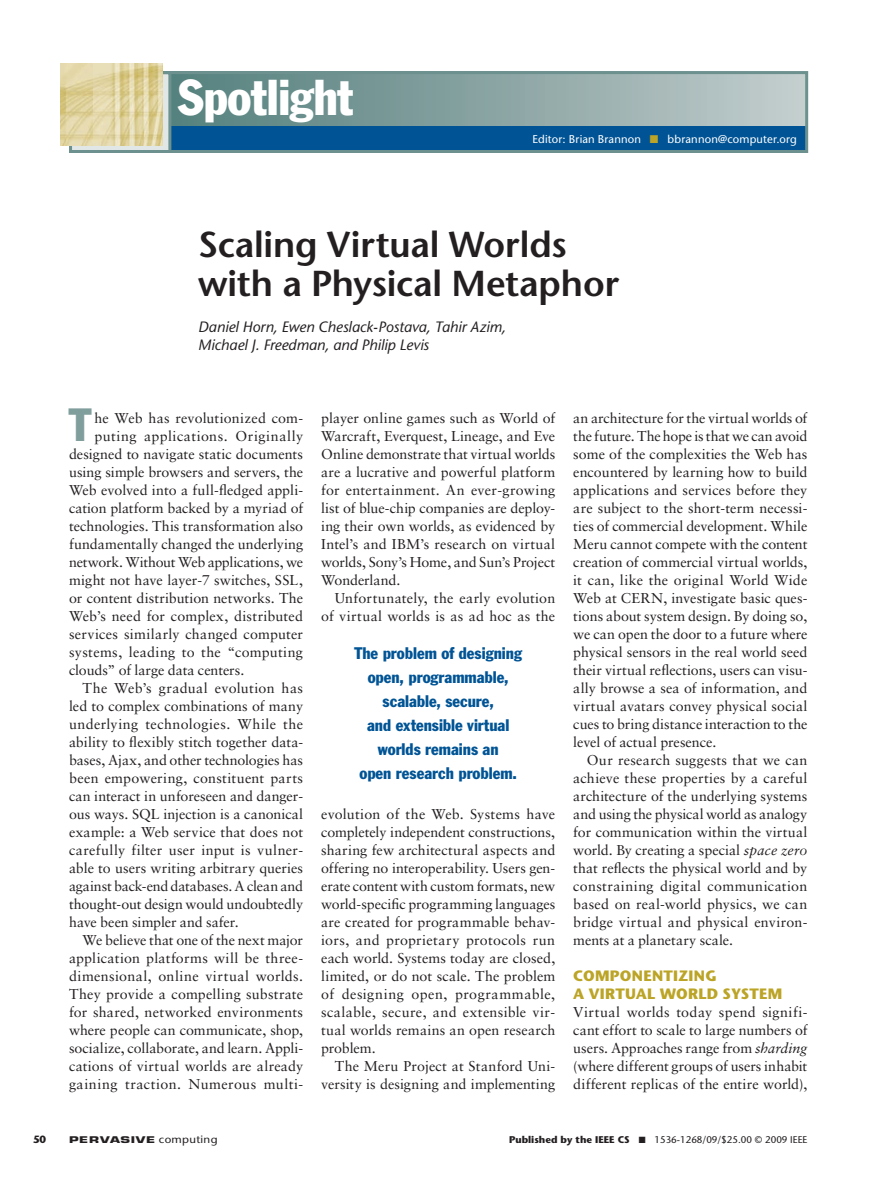
<style>
.page{position:relative;width:878px;height:1188px;background:#fff}
.page>*{position:absolute;margin:0;border:0;box-sizing:border-box;transform-origin:0 0}
.t1{font:condensed 49.5px "Franklin Gothic Std";color:#fff}
.t2{font:condensed 45.75px "Franklin Gothic Std";color:#809e9c}
.t3{font:600 36px/39px "Stone Sans Std";letter-spacing:-.005em;color:#231f20}
.t4{font:condensed 16.5px/24px "Franklin Gothic Std";color:#005495;text-align:center}
.t5{font:italic 500 15px/18px "Stone Sans Std";color:#231f20}
.t6{font:700 15px/18px "Stone Sans Std";letter-spacing:.015em;color:#bba426}
.t7{font:14.25px/18px "Sabon LT Std";letter-spacing:.005em;color:#231f20;text-align:justify}
.t8{font:14.25px "Sabon LT Std";letter-spacing:.025em;color:#231f20}
.t9{font:14.25px "Sabon LT Std";letter-spacing:.03em;color:#231f20}
.t10{font:14.25px "Sabon LT Std";letter-spacing:-.025em;color:#231f20}
.t11{font:14.25px "Sabon LT Std";letter-spacing:.035em;color:#231f20}
.t12{font:500 11.25px "Stone Sans Std";letter-spacing:.015em;color:#fff}
.t13{font:700 10.5px "Stone Sans Std";color:#231f20}
.t14{font:500 9.75px "Stone Sans Std";color:#231f20}
.t15{font:700 9px "Eurostile LT Std";letter-spacing:.05em;color:#231f20;scale:1.5 1}
.s1{color:#bba426}
.s2{font-style:italic}
.s3{font-family:"Stone Sans Std";font-weight:500;font-size:10.5px}
.s4{font-weight:700}
</style>
<div class="page">
<svg style="left:171px;top:75px;width:633px;height:51px;background:#8aa5a3"></svg>
<div style="left:170px;top:126px;width:637px;height:27px;background:#005495"></div>
<div style="left:69px;top:71px;width:739px;height:82px;border:3px solid #6d918f"></div>
<div style="left:69px;top:71px;width:102px;height:82px;background:#e1e6e6;border:3px solid #6d918f"></div>
<img style="left:60px;top:63px;width:103px;height:83px">
<h1 class="t1" style="left:178px;top:68px;width:177px">Spotlight</h1>
<p class="t12" style="left:532px;top:132px;width:266px">Editor: Brian Brannon <span class="s1">■</span> bbrannon@computer.org</p>
<h3 class="t3" style="left:198px;top:225px;width:422px">Scaling Virtual Worlds with a Physical Metaphor</h3>
<p class="t5" style="left:198px;top:318px;width:309px">Daniel Horn, Ewen Cheslack-Postava, Tahir Azim,<br>Michael J. Freedman, and Philip Levis</p>
<h2 class="t2" style="left:69px;top:397px;width:24px">T</h2>
<p class="t7" style="left:94px;top:409px;width:210px">he Web has revolutionized com-</p>
<p class="t11" style="left:94px;top:428px;width:210px">puting applications. Originally</p>
<p class="t7" style="left:69px;top:445px;width:235px">designed to navigate static documents</p>
<p class="t7" style="left:69px;top:463px;width:235px">using simple browsers and servers, the</p>
<p class="t7" style="left:69px;top:481px;width:235px">Web evolved into a full-fledged appli-</p>
<p class="t7" style="left:69px;top:499px;width:235px">cation platform backed by a myriad of</p>
<p class="t7" style="left:69px;top:517px;width:235px">technologies. This transformation also</p>
<p class="t7" style="left:69px;top:535px;width:235px">fundamentally changed the underlying</p>
<p class="t10" style="left:69px;top:554px;width:235px">network. Without Web applications, we</p>
<p class="t7" style="left:69px;top:571px;width:235px">might not have layer-7 switches, SSL,</p>
<p class="t7" style="left:69px;top:589px;width:235px">or content distribution networks. The</p>
<p class="t7" style="left:69px;top:607px;width:235px">Web’s need for complex, distributed</p>
<p class="t7" style="left:69px;top:625px;width:235px">services similarly changed computer</p>
<p class="t7" style="left:69px;top:643px;width:235px">systems, leading to the “computing</p>
<p class="t7" style="left:69px;top:661px;width:177px">clouds” of large data centers.</p>
<p class="t7" style="left:82px;top:679px;width:222px">The Web’s gradual evolution has</p>
<p class="t7" style="left:69px;top:697px;width:235px">led to complex combinations of many</p>
<p class="t8" style="left:69px;top:716px;width:235px">underlying technologies. While the</p>
<p class="t7" style="left:69px;top:733px;width:235px">ability to flexibly stitch together data-</p>
<p class="t7" style="left:69px;top:751px;width:235px">bases, Ajax, and other technologies has</p>
<p class="t7" style="left:69px;top:769px;width:235px">been empowering, constituent parts</p>
<p class="t7" style="left:69px;top:787px;width:235px">can interact in unforeseen and danger-</p>
<p class="t7" style="left:69px;top:805px;width:236px">ous ways. SQL injection is a canonical</p>
<p class="t7" style="left:69px;top:823px;width:235px">example: a Web service that does not</p>
<p class="t8" style="left:69px;top:841px;width:235px">carefully filter user input is vulner-</p>
<p class="t7" style="left:69px;top:859px;width:235px">able to users writing arbitrary queries</p>
<p class="t7" style="left:69px;top:877px;width:236px">against back-end databases. A clean and</p>
<p class="t7" style="left:69px;top:895px;width:235px">thought-out design would undoubtedly</p>
<p class="t7" style="left:69px;top:913px;width:171px">have been simpler and safer.</p>
<p class="t7" style="left:82px;top:931px;width:222px">We believe that one of the next major</p>
<p class="t8" style="left:69px;top:949px;width:235px">application platforms will be three-</p>
<p class="t9" style="left:69px;top:967px;width:235px">dimensional, online virtual worlds.</p>
<p class="t7" style="left:69px;top:985px;width:235px">They provide a compelling substrate</p>
<p class="t7" style="left:69px;top:1003px;width:235px">for shared, networked environments</p>
<p class="t7" style="left:69px;top:1021px;width:235px">where people can communicate, shop,</p>
<p class="t7" style="left:69px;top:1039px;width:235px">socialize, collaborate, and learn. Appli-</p>
<p class="t7" style="left:69px;top:1057px;width:236px">cations of virtual worlds are already</p>
<p class="t9" style="left:69px;top:1075px;width:235px">gaining traction. Numerous multi-</p>
<p class="t7" style="left:321px;top:409px;width:236px">player online games such as World of Warcraft, Everquest, Lineage, and Eve Online demonstrate that virtual worlds are a lucrative and powerful platform for entertainment. An ever-growing list of blue-chip companies are deploy&shy;ing their own worlds, as evidenced by Intel’s and IBM’s research on virtual worlds, Sony’s Home, and Sun’s Project Wonderland.</p>
<p class="t7" style="left:321px;top:589px;width:235px;text-align:right">Unfortunately, the early evolution of virtual worlds is as ad hoc as the</p>
<p class="t4" style="left:354px;top:641px;width:169px">The problem of designing open, programmable, scalable, secure,<br>and extensible virtual worlds remains an<br>open research problem.</p>
<p class="t7" style="left:321px;top:805px;width:235px">evolution of the Web. Systems have completely independent constructions, sharing few architectural aspects and offering no interoperability. Users gen&shy;erate content with custom formats, new world-specific programming languages are created for programmable behav&shy;iors, and proprietary protocols run each world. Systems today are closed, limited, or do not scale. The problem of designing open, programmable, scalable, secure, and extensible vir&shy;tual worlds remains an open research problem.</p>
<p class="t7" style="left:321px;top:1057px;width:235px;text-align:right">The Meru Project at Stanford Uni&shy;versity is designing and implementing</p>
<p class="t7" style="left:573px;top:409px;width:236px">an architecture for the virtual worlds of the future. The hope is that we can avoid some of the complexities the Web has encountered by learning how to build applications and services before they are subject to the short-term necessi&shy;ties of commercial development. While Meru cannot compete with the content creation of commercial virtual worlds, it can, like the original World Wide Web at CERN, investigate basic ques&shy;tions about system design. By doing so, we can open the door to a future where physical sensors in the real world seed their virtual reflections, users can visu&shy;ally browse a sea of information, and virtual avatars convey physical social cues to bring distance interaction to the level of actual presence.</p>
<p class="t7" style="left:573px;top:751px;width:236px;text-indent:13px">Our research suggests that we can achieve these properties by a careful architecture of the underlying systems and using the physical world as analogy for communication within the virtual world. By creating a special <span class="s2">space zero </span>that reflects the physical world and by constraining digital communication based on real-world physics, we can bridge virtual and physical environ&shy;ments at a planetary scale.</p>
<p class="t6" style="left:573px;top:967px;width:211px">COMPONENTIZING<br>A VIRTUAL WORLD SYSTEM</p>
<p class="t7" style="left:573px;top:1003px;width:235px">Virtual worlds today spend signifi&shy;cant effort to scale to large numbers of users. Approaches range from <span class="s2">sharding </span>(where different groups of users inhabit different replicas of the entire world),</p>
<p class="t13" style="left:33px;top:1133px;width:15px">50</p>
<p class="t15" style="left:69px;top:1134px;width:100px">PERVASIVE <span class="s3">computing</span></p>
<p class="t14" style="left:509px;top:1134px;width:300px"><span class="s4">PUBLISHED BY THE IEEE CS</span> ■ 1536-1268/09/$25.00 © 2009 IEEE</p>
</div>
